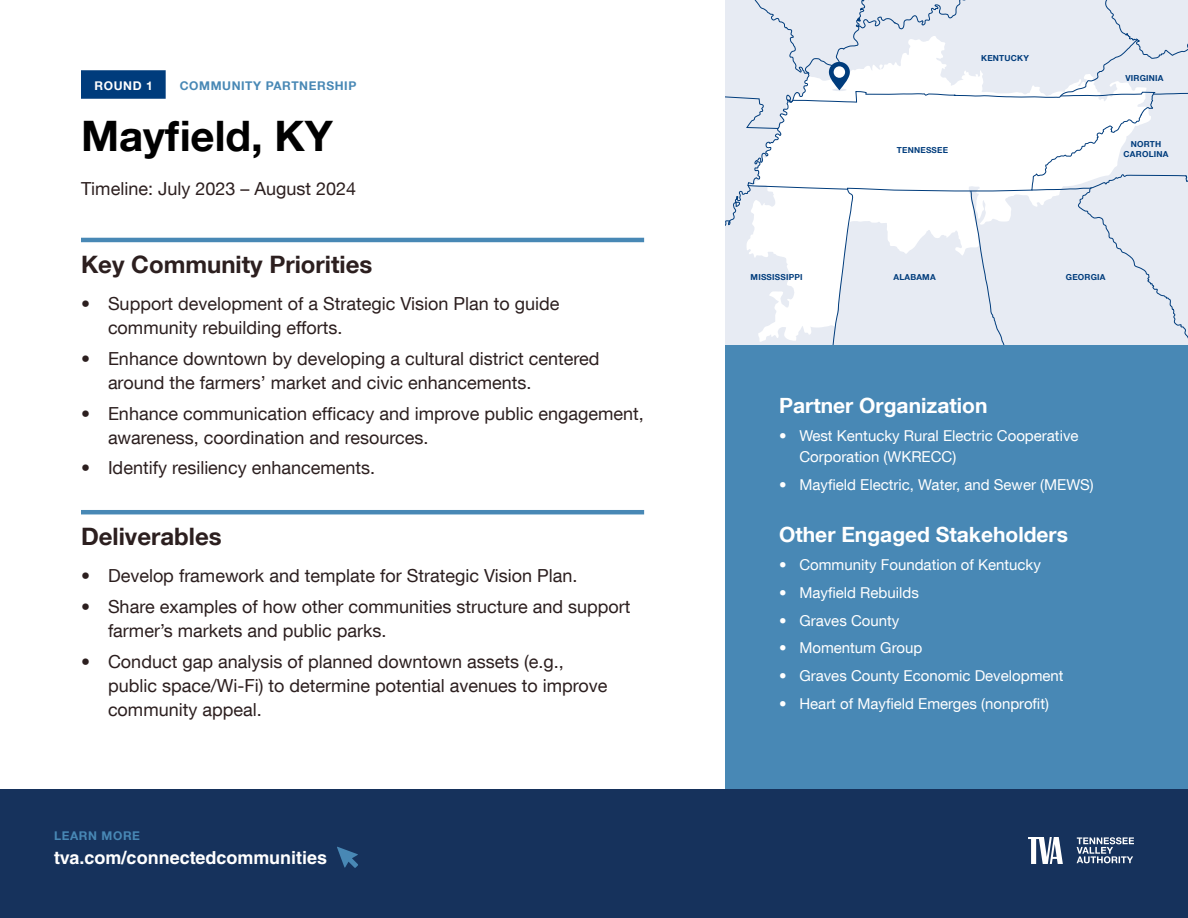
<style>
.page{position:relative;width:1188px;height:918px;background:#fff}
.page>*{position:absolute;margin:0;border:0;box-sizing:border-box;transform-origin:0 0}
.t1{font:700 42px "Helvetica Neue LT Com";color:#000}
.t2{font:700 24px "Helvetica Neue LT Com";color:#2c1f1f}
.t3{font:700 21px "Helvetica Neue LT Com";color:#fff}
.t4{font:18px/24px "Helvetica Neue LT Com";color:#2c1f1f}
.t5{font:700 18px "Helvetica LT Std";color:#fff}
.t6{font:15px/21px "Helvetica Neue LT Com";color:#fff}
.t7{font:700 12px "Helvetica Neue LT Com";letter-spacing:.05em;color:#4888b5}
.t8{font:700 12px "Helvetica Neue LT Com";letter-spacing:.05em;color:#fff}
.t9{font:700 8.25px/9.8px "Helvetica Neue LT Com";letter-spacing:.025em;color:#003c7c;text-align:center}
</style>
<div class="page">
<div style="left:81px;top:70px;width:85px;height:29px;background:#003c7c"></div>
<hr style="left:81px;top:238px;width:563px;height:4px;background:#4888b5">
<hr style="left:81px;top:510px;width:563px;height:4px;background:#4888b5">
<div style="left:725px;top:345px;width:463px;height:444px;background:#4888b5"></div>
<div style="left:0;top:789px;width:1188px;height:129px;background:#16325c"></div>
<svg style="left:725px;top:0;width:463px;height:345px"></svg>
<div style="left:834px;top:66px;width:11px;height:12px;background:#fff;border-radius:50%"></div>
<svg style="left:1077px;top:837px;width:57px;height:26px"></svg>
<svg style="left:1028px;top:837px;width:35px;height:27px"></svg>
<svg style="left:337px;top:847px;width:21px;height:21px"></svg>
<p class="t7" style="left:180px;top:78px;width:178px">COMMUNITY PARTNERSHIP</p>
<p class="t8" style="left:94px;top:78px;width:60px">ROUND 1</p>
<h1 class="t1" style="left:81px;top:110px;width:253px">Mayfield, KY</h1>
<p class="t4" style="left:81px;top:176px;width:277px">Timeline: July 2023 – August 2024</p>
<h2 class="t2" style="left:81px;top:249px;width:293px">Key Community Priorities</h2>
<p class="t4" style="left:108px;top:291px;width:453px;text-indent:-27px">• Support development of a Strategic Vision Plan to guide community rebuilding efforts.</p>
<p class="t4" style="left:108px;top:346px;width:493px;text-indent:-27px">• Enhance downtown by developing a cultural district centered around the farmers’ market and civic enhancements.</p>
<p class="t4" style="left:108px;top:401px;width:537px;text-indent:-27px">• Enhance communication efficacy and improve public engagement, awareness, coordination and resources.</p>
<p class="t4" style="left:81px;top:455px;width:296px">• Identify resiliency enhancements.</p>
<h2 class="t2" style="left:81px;top:521px;width:142px">Deliverables</h2>
<p class="t4" style="left:81px;top:563px;width:498px">• Develop framework and template for Strategic Vision Plan.</p>
<p class="t4" style="left:108px;top:594px;width:524px;text-indent:-27px">• Share examples of how other communities structure and support farmer’s markets and public parks.</p>
<p class="t4" style="left:108px;top:649px;width:501px;text-indent:-27px">• Conduct gap analysis of planned downtown assets (e.g., public space/Wi-Fi) to determine potential avenues to improve community appeal.</p>
<p class="t7" style="left:54px;top:828px;width:88px">LEARN MORE</p>
<p class="t5" style="left:54px;top:847px;width:275px">tva.com/connectedcommunities</p>
<p class="t9" style="left:981px;top:53px;width:49px">KENTUCKY</p>
<p class="t9" style="left:897px;top:145px;width:53px">TENNESSEE</p>
<p class="t9" style="left:1126px;top:73px;width:40px">VIRGINIA</p>
<p class="t9" style="left:1124px;top:139px;width:46px">NORTH<br>CAROLINA</p>
<p class="t9" style="left:751px;top:272px;width:53px">MISSISSIPPI</p>
<p class="t9" style="left:893px;top:272px;width:44px">ALABAMA</p>
<p class="t9" style="left:1066px;top:272px;width:41px">GEORGIA</p>
<p class="t3" style="left:779px;top:393px;width:210px">Partner Organization</p>
<p class="t6" style="left:799px;top:425px;width:281px;text-indent:-20px">• West Kentucky Rural Electric Cooperative<br>Corporation (WKRECC)</p>
<p class="t6" style="left:779px;top:474px;width:316px">• Mayfield Electric, Water, and Sewer (MEWS)</p>
<p class="t3" style="left:779px;top:522px;width:290px">Other Engaged Stakeholders</p>
<p class="t6" style="left:779px;top:554px;width:263px">• Community Foundation of Kentucky</p>
<p class="t6" style="left:779px;top:582px;width:141px">• Mayfield Rebuilds</p>
<p class="t6" style="left:779px;top:609px;width:122px">• Graves County</p>
<p class="t6" style="left:779px;top:637px;width:145px">• Momentum Group</p>
<p class="t6" style="left:779px;top:665px;width:286px">• Graves County Economic Development</p>
<p class="t6" style="left:779px;top:693px;width:271px">• Heart of Mayfield Emerges (nonprofit)</p>
</div>
